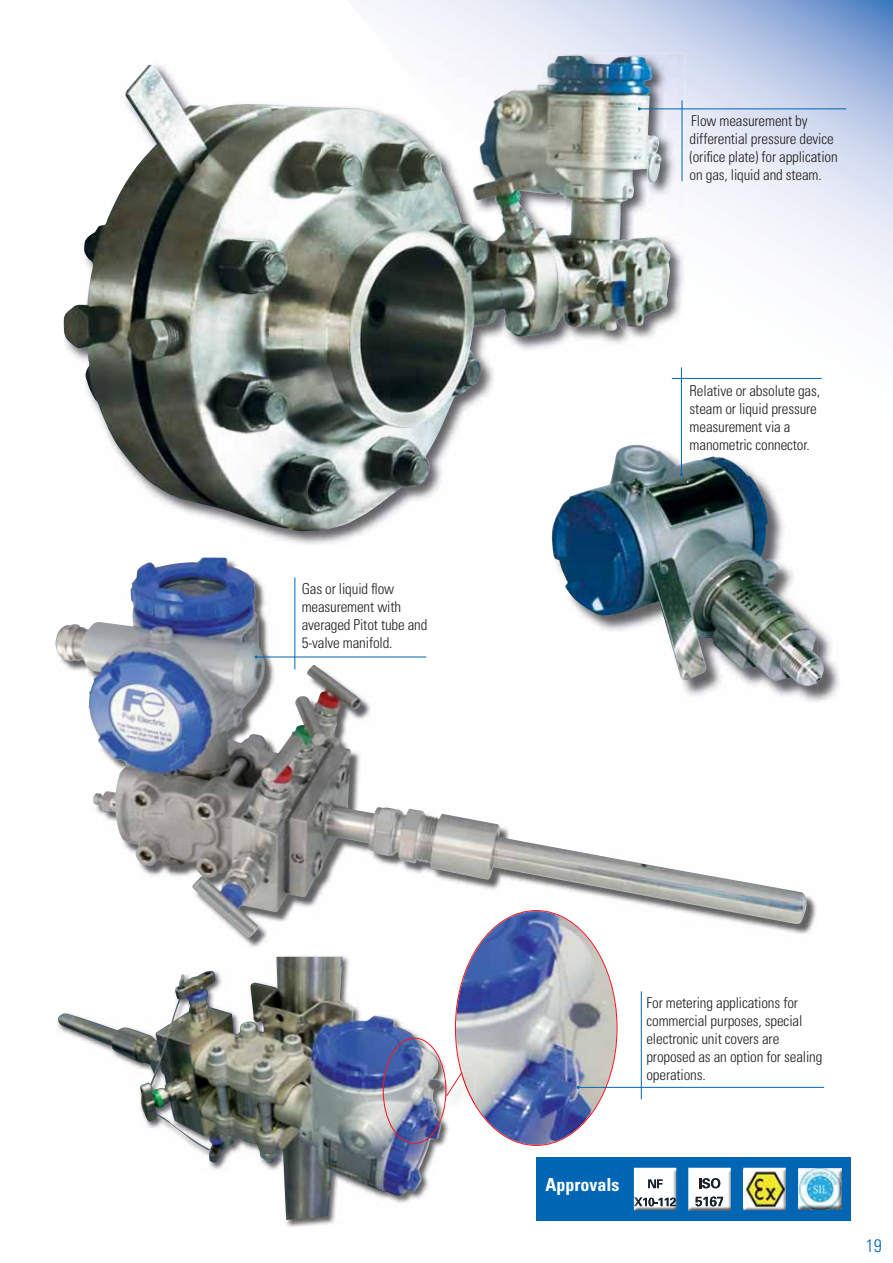
<style>
.page{position:relative;width:893px;height:1263px;background:#fff}
.page>*{position:absolute;margin:0;border:0;box-sizing:border-box;transform-origin:0 0}
.t1{font:700 condensed 18px "Univers";color:#fff}
.t2{font:300 condensed 18px "Univers";color:#0066b3}
.t3{font:300 condensed 15px/18px "Univers";letter-spacing:-.01em;color:#231f20}
</style>
<div class="page">
<svg style="left:367px;top:0;width:526px;height:378px"></svg>
<img style="left:391px;top:53px;width:293px;height:349px">
<img style="left:64px;top:55px;width:498px;height:476px">
<img style="left:195px;top:560px;width:622px;height:387px">
<img style="left:55px;top:558px;width:174px;height:334px">
<div style="left:536px;top:1157px;width:314px;height:64px;background:#0066b3"></div>
<img style="left:743px;top:1168px;width:43px;height:42px">
<img style="left:744px;top:1171px;width:42px;height:36px">
<img style="left:743px;top:1170px;width:1px;height:37px">
<img style="left:743px;top:1170px;width:43px;height:1px">
<img style="left:799px;top:1169px;width:42px;height:40px">
<img style="left:688px;top:1168px;width:43px;height:43px">
<svg style="left:699px;top:1178px;width:21px;height:10px"></svg>
<svg style="left:695px;top:1196px;width:28px;height:10px"></svg>
<img style="left:634px;top:1168px;width:42px;height:42px">
<svg style="left:648px;top:1179px;width:15px;height:9px"></svg>
<svg style="left:634px;top:1197px;width:42px;height:9px"></svg>
<hr style="left:256px;top:657px;width:170px;height:1px;background:#0066b3">
<hr style="left:294px;top:577px;width:1px;height:92px;background:#0066b3">
<img style="left:817px;top:633px;width:23px;height:69px">
<img style="left:553px;top:686px;width:264px;height:16px">
<img style="left:550px;top:445px;width:274px;height:241px">
<hr style="left:682px;top:100px;width:1px;height:81px;background:#0066b3">
<hr style="left:639px;top:108px;width:207px;height:1px;background:#0066b3">
<hr style="left:681px;top:367px;width:1px;height:107px;background:#0066b3">
<hr style="left:672px;top:378px;width:150px;height:1px;background:#0066b3">
<img style="left:58px;top:957px;width:382px;height:263px">
<hr style="left:641px;top:991px;width:1px;height:108px;background:#0066b3">
<hr style="left:578px;top:1087px;width:246px;height:1px;background:#0066b3">
<img style="left:383px;top:910px;width:234px;height:236px">
<p class="t3" style="left:302px;top:581px;width:127px">Gas or liquid flow measurement with averaged Pitot tube and<br>5-valve manifold.</p>
<p class="t3" style="left:690px;top:113px;width:150px">Flow measurement by differential pressure device (orifice plate) for application on gas, liquid and steam.</p>
<p class="t3" style="left:690px;top:383px;width:132px">Relative or absolute gas, steam or liquid pressure measurement via a manometric connector.</p>
<p class="t3" style="left:646px;top:995px;width:177px">For metering applications for commercial purposes, special electronic unit covers are proposed as an option for sealing operations.</p>
<p class="t1" style="left:546px;top:1178px;width:75px">Approvals</p>
<p class="t2" style="left:866px;top:1239px;width:17px">19</p>
</div>
